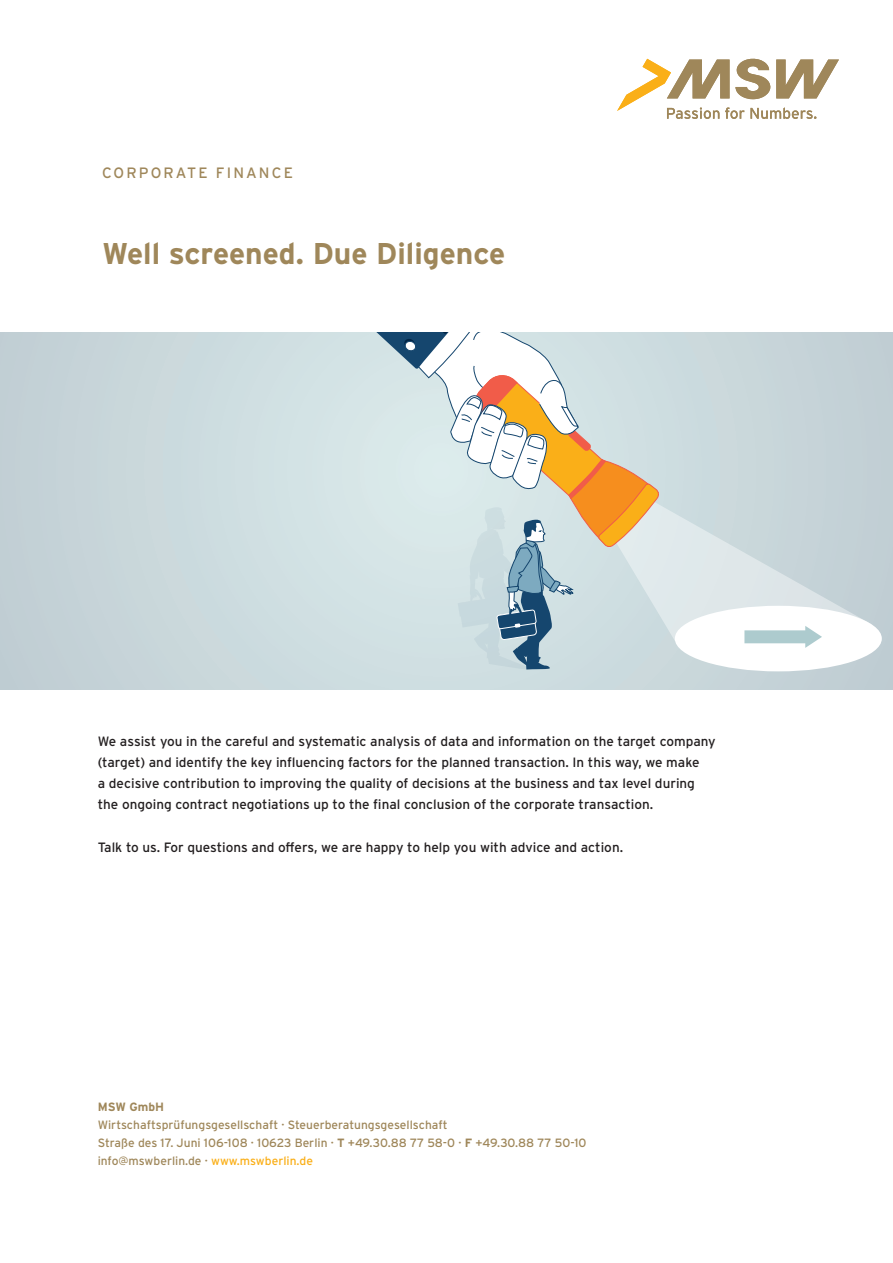
<style>
.page{position:relative;width:893px;height:1263px;background:#fff}
.page>*{position:absolute;margin:0;border:0;box-sizing:border-box;transform-origin:0 0}
.t1{font:700 30px "Interstate";color:#9f875a}
.t2{font:15px "Interstate";letter-spacing:.14em;color:#9f875a}
.t3{font:13.5px/21px "Interstate";color:#231f20}
.t4{font:12px/18px "Interstate";color:#9f875a}
.t5{font:700 12px "Interstate";color:#9f875a}
.s1{font-weight:700}
.s2{color:#faaf18}
</style>
<div class="page">
<svg style="left:617px;top:59px;width:222px;height:60px"></svg>
<div style="left:0;top:333px;width:893px;height:356px;background:#c9d7da"></div>
<svg style="left:663px;top:507px;width:208px;height:156px"></svg>
<div style="left:675px;top:606px;width:207px;height:65px;background:#fff;border-radius:50%"></div>
<svg style="left:744px;top:626px;width:78px;height:22px"></svg>
<svg style="left:258px;top:333px;width:405px;height:337px"></svg>
<p class="t2" style="left:102px;top:162px;width:192px">CORPORATE FINANCE</p>
<p class="t1" style="left:102px;top:232px;width:405px">Well screened. Due Diligence</p>
<p class="t3" style="left:98px;top:731px;width:619px">We assist you in the careful and systematic analysis of data and information on the target company (target) and identify the key influencing factors for the planned transaction. In this way, we make</p>
<p class="t3" style="left:98px;top:773px;width:599px">a decisive contribution to improving the quality of decisions at the business and tax level during</p>
<p class="t3" style="left:98px;top:794px;width:557px">the ongoing contract negotiations up to the final conclusion of the corporate transaction.</p>
<p class="t3" style="left:98px;top:836px;width:527px">Talk to us. For questions and offers, we are happy to help you with advice and action.</p>
<p class="t5" style="left:98px;top:1098px;width:68px">MSW GmbH</p>
<p class="t4" style="left:98px;top:1115px;width:490px">Wirtschaftsprüfungsgesellschaft · Steuerberatungsgesellschaft<br>Straße des 17. Juni 106-108 · 10623 Berlin · <span class="s1">T</span> +49.30.88 77 58-0 · <span class="s1">F</span> +49.30.88 77 50-10 info@mswberlin.de · <span class="s2">www.mswberlin.de</span></p>
</div>
